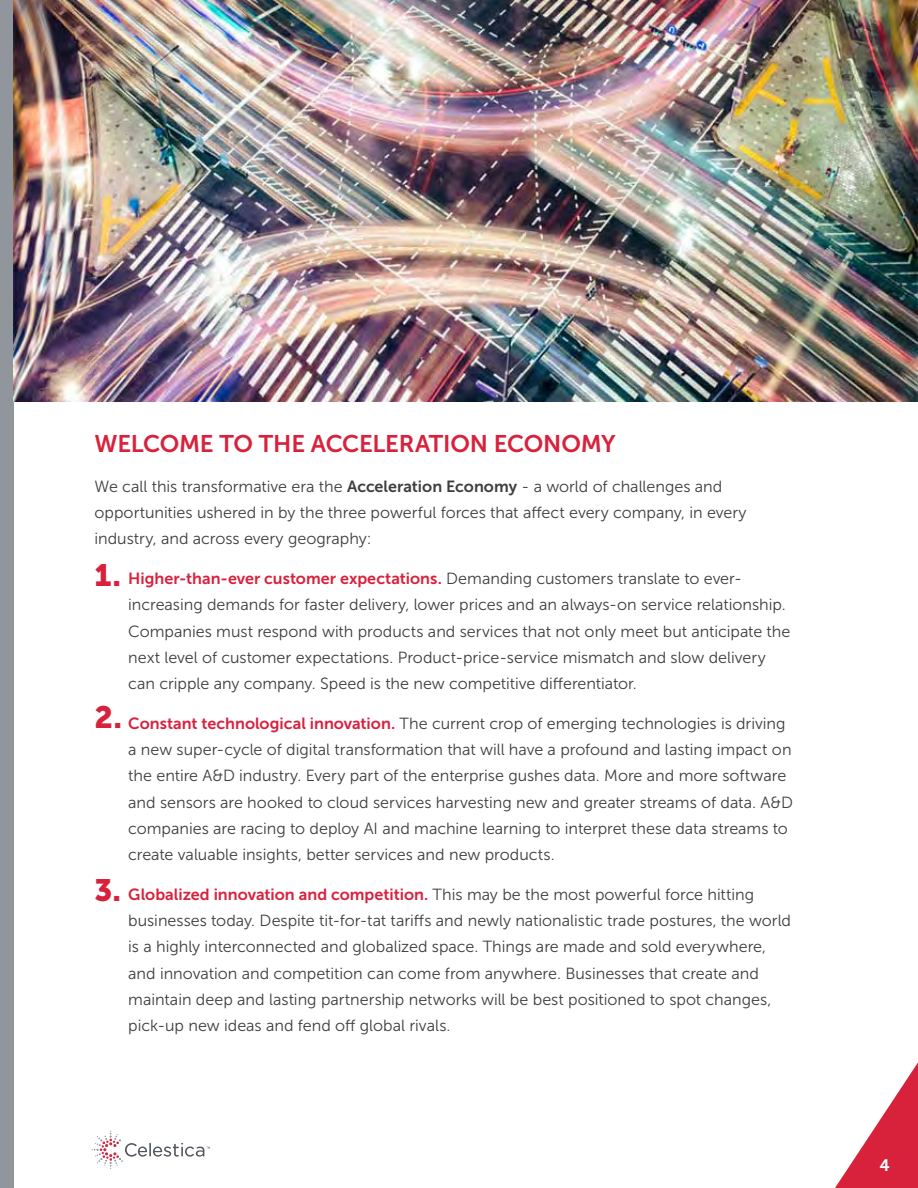
<style>
.page{position:relative;width:918px;height:1188px;background:#fff}
.page>*{position:absolute;margin:0;border:0;box-sizing:border-box;transform-origin:0 0}
.text{font:30.75px "Museo Sans 900";color:#d8213d}
.subtitles{font:24px "Museo Sans 700";letter-spacing:-.01em;color:#d8223c}
.t1{font:16.5px "Museo 700";color:#fff}
.text-2{font:16.2px/26.2px "Museo Sans 300";color:#3e3e3f}
.s1{font-family:"Museo Sans 700"}
.s2{font-family:"Museo Sans 700";color:#d8213d}
</style>
<div class="page">
<svg style="left:835px;top:1062px;width:83px;height:126px"></svg>
<div style="left:0;top:0;width:14px;height:1188px;background:#91959c"></div>
<svg style="left:91px;top:1131px;width:119px;height:38px"></svg>
<img style="left:14px;top:0;width:904px;height:402px">
<p class="subtitles" style="left:94px;top:431px;width:523px">WELCOME TO THE ACCELERATION ECONOMY</p>
<p class="text-2" style="left:94px;top:473px;width:654px">We call this transformative era the <span class="s1">Acceleration Economy</span> - a world of challenges and opportunities ushered in by the three powerful forces that affect every company, in every industry, and across every geography:</p>
<p class="text-2" style="left:128px;top:566px;width:664px"><span class="s2">Higher-than-ever customer expectations.</span> Demanding customers translate to ever&shy;increasing demands for faster delivery, lower prices and an always-on service relationship.<br>Companies must respond with products and services that not only meet but anticipate the next level of customer expectations. Product-price-service mismatch and slow delivery can cripple any company. Speed is the new competitive differentiator.</p>
<p class="text-2" style="left:128px;top:710px;width:666px"><span class="s2">Constant technological innovation.</span> The current crop of emerging technologies is driving a new super-cycle of digital transformation that will have a profound and lasting impact on the entire A&amp;D industry. Every part of the enterprise gushes data. More and more software and sensors are hooked to cloud services harvesting new and greater streams of data. A&amp;D companies are racing to deploy AI and machine learning to interpret these data streams to create valuable insights, better services and new products.</p>
<p class="text-2" style="left:128px;top:881px;width:664px"><span class="s2">Globalized innovation and competition.</span> This may be the most powerful force hitting businesses today. Despite tit-for-tat tariffs and newly nationalistic trade postures, the world is a highly interconnected and globalized space. Things are made and sold everywhere, and innovation and competition can come from anywhere. Businesses that create and maintain deep and lasting partnership networks will be best positioned to spot changes, pick-up new ideas and fend off global rivals.</p>
<p class="text" style="left:94px;top:557px;width:28px">1.</p>
<p class="text" style="left:94px;top:700px;width:29px">2.</p>
<p class="text" style="left:94px;top:873px;width:28px">3.</p>
<p class="t1" style="left:880px;top:1156px;width:11px">4</p>
</div>
